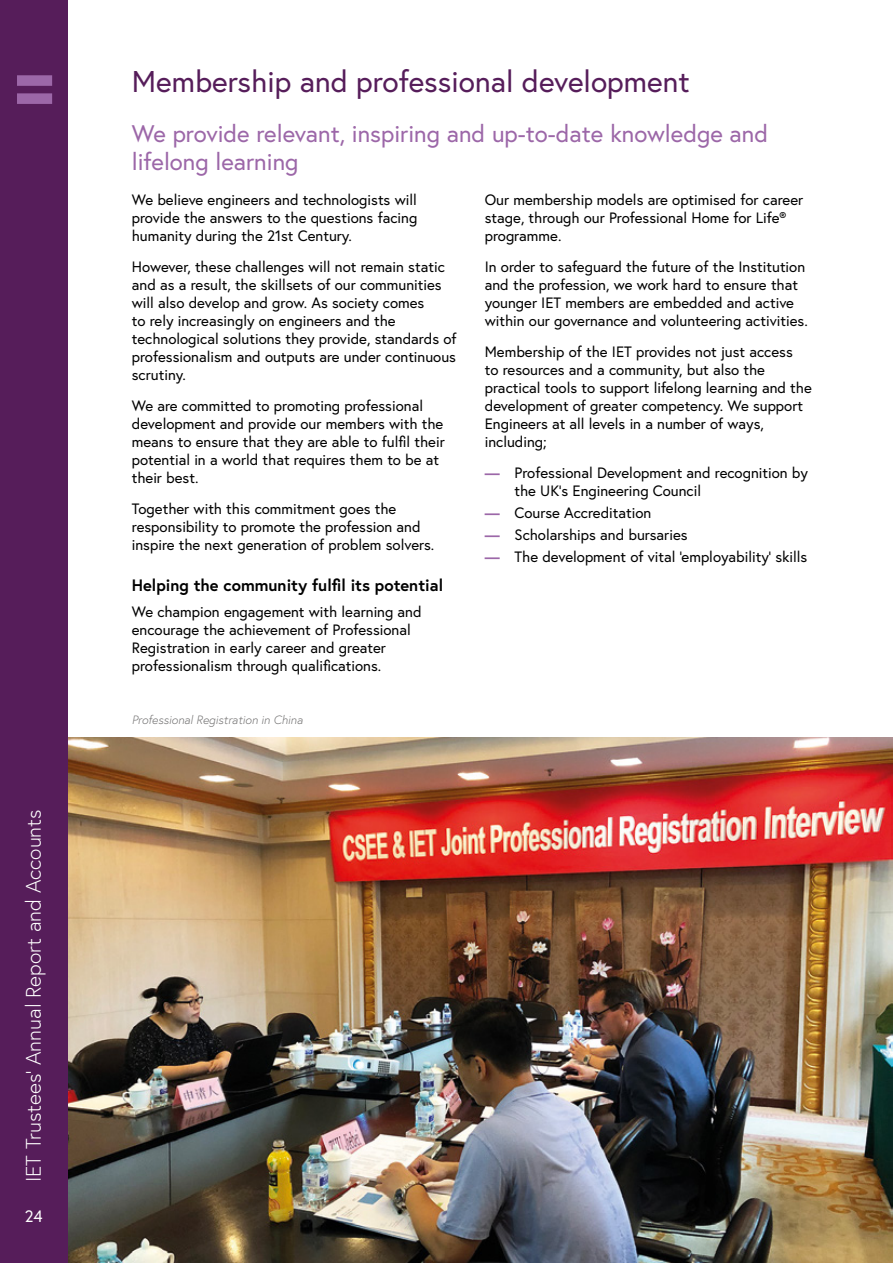
<style>
.page{position:relative;width:893px;height:1263px;background:#fff}
.page>*{position:absolute;margin:0;border:0;box-sizing:border-box;transform-origin:0 0}
.t1{font:30px "Europa";color:#561d5a}
.t2{font:24px/28.8px "Europa";color:#9c67a8}
.t3{font:300 21px "Europa";color:#fff}
.t4{font:700 16.5px "Europa";color:#000}
.t5{font:16.5px "Europa";color:#fff}
.t6{font:15px/18px "Europa";color:#000}
.t7{font:italic 300 12px "Europa";color:#706f6f}
.s1{font-weight:700;color:#9c67a8}
</style>
<div class="page">
<div style="left:0;top:0;width:68px;height:1263px;background:#561d5a"></div>
<svg style="left:17px;top:75px;width:35px;height:29px"></svg>
<img style="left:68px;top:737px;width:825px;height:526px">
<h3 class="t3" style="left:20px;top:1182px;width:374px;rotate:-90deg">IET Trustees’ Annual Report and Accounts</h3>
<p class="t5" style="left:25px;top:1205px;width:19px">24</p>
<h1 class="t1" style="left:132px;top:62px;width:559px">Membership and professional development</h1>
<h2 class="t2" style="left:132px;top:118px;width:638px">We provide relevant, inspiring and up-to-date knowledge and lifelong learning</h2>
<p class="t6" style="left:132px;top:191px;width:287px;text-align:justify">We believe engineers and technologists will provide the answers to the questions facing humanity during the 21st Century.</p>
<p class="t6" style="left:132px;top:258px;width:326px">However, these challenges will not remain static and as a result, the skillsets of our communities will also develop and grow. As society comes<br>to rely increasingly on engineers and the technological solutions they provide, standards of professionalism and outputs are under continuous scrutiny.</p>
<p class="t6" style="left:132px;top:396px;width:314px">We are committed to promoting professional development and provide our members with the means to ensure that they are able to fulfil their potential in a world that requires them to be at their best.</p>
<p class="t6" style="left:132px;top:499px;width:304px">Together with this commitment goes the responsibility to promote the profession and inspire the next generation of problem solvers.</p>
<p class="t4" style="left:132px;top:574px;width:313px">Helping the community fulfil its potential</p>
<p class="t6" style="left:132px;top:603px;width:291px">We champion engagement with learning and encourage the achievement of Professional Registration in early career and greater professionalism through qualifications.</p>
<p class="t6" style="left:485px;top:191px;width:320px">Our membership models are optimised for career stage, through our Professional Home for Life® programme.</p>
<p class="t6" style="left:485px;top:258px;width:325px">In order to safeguard the future of the Institution and the profession, we work hard to ensure that younger IET members are embedded and active within our governance and volunteering activities.</p>
<p class="t6" style="left:485px;top:342px;width:329px">Membership of the IET provides not just access<br>to resources and a community, but also the practical tools to support lifelong learning and the development of greater competency. We support Engineers at all levels in a number of ways, including;</p>
<p class="t6" style="left:514px;top:463px;width:295px;text-indent:-30px"><span class="s1">—</span> Professional Development and recognition by the UK’s Engineering Council</p>
<p class="t6" style="left:485px;top:503px;width:168px"><span class="s1">—</span> Course Accreditation</p>
<p class="t6" style="left:485px;top:526px;width:204px"><span class="s1">—</span> Scholarships and bursaries</p>
<p class="t6" style="left:485px;top:548px;width:324px"><span class="s1">—</span> The development of vital ‘employability’ skills</p>
<p class="t7" style="left:132px;top:712px;width:172px">Professional Registration in China</p>
</div>
